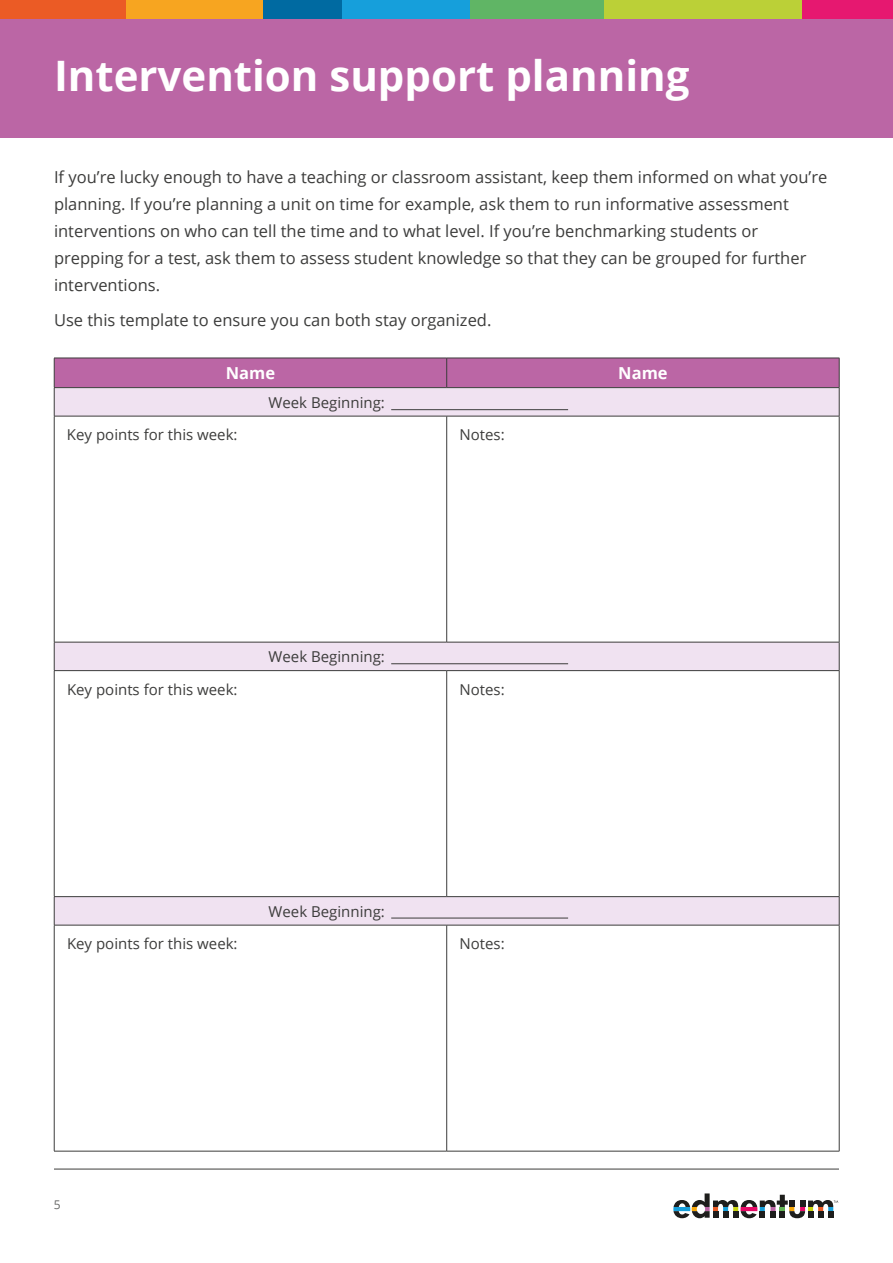
<style>
.page{position:relative;width:893px;height:1263px;background:#fff}
.page>*{position:absolute;margin:0;border:0;box-sizing:border-box;transform-origin:0 0}
.t1{font:700 42px "Open Sans";color:#fff}
.t2{font:16.5px/27px "Open Sans";color:#3c3c3b}
.t3{font:700 16.5px "Open Sans";color:#fff}
.t4{font:15px "Open Sans";color:#3c3c3b}
.t5{font:12px "Open Sans";color:#666766}
</style>
<div class="page">
<div style="left:0;top:19px;width:893px;height:119px;background:#bb66a5"></div>
<hr style="left:54px;top:1169px;width:785px;height:1px;background:#3c3c3b">
<svg style="left:673px;top:1193px;width:165px;height:25px"></svg>
<div style="left:126px;top:0;width:137px;height:19px;background:#f7a520"></div>
<div style="left:802px;top:0;width:91px;height:19px;background:#e61870"></div>
<div style="left:263px;top:0;width:79px;height:19px;background:#006aa1"></div>
<div style="left:342px;top:0;width:129px;height:19px;background:#169fdb"></div>
<div style="left:471px;top:0;width:134px;height:19px;background:#60b565"></div>
<div style="left:605px;top:0;width:197px;height:19px;background:#bbd037"></div>
<div style="left:0;top:0;width:126px;height:19px;background:#eb5b25"></div>
<svg style="left:55px;top:417px;width:784px;height:508px"></svg>
<hr style="left:446px;top:416px;width:1px;height:226px;background:#3c3c3b">
<svg style="left:54px;top:643px;width:1px;height:27px"></svg>
<svg style="left:839px;top:642px;width:1px;height:28px"></svg>
<hr style="left:446px;top:671px;width:1px;height:225px;background:#3c3c3b">
<svg style="left:54px;top:897px;width:1px;height:28px"></svg>
<svg style="left:839px;top:897px;width:1px;height:28px"></svg>
<hr style="left:446px;top:925px;width:1px;height:226px;background:#3c3c3b">
<svg style="left:54px;top:358px;width:786px;height:58px;background:#d1a0c7"></svg>
<hr style="left:54px;top:387px;width:393px;height:1px;background:#3c3c3b">
<hr style="left:447px;top:387px;width:392px;height:1px;background:#3c3c3b">
<hr style="left:54px;top:416px;width:393px;height:1px;background:#3c3c3b">
<hr style="left:54px;top:416px;width:1px;height:226px;background:#3c3c3b">
<hr style="left:447px;top:416px;width:392px;height:1px;background:#3c3c3b">
<hr style="left:839px;top:416px;width:1px;height:226px;background:#3c3c3b">
<hr style="left:54px;top:642px;width:393px;height:1px;background:#3c3c3b">
<hr style="left:447px;top:642px;width:392px;height:1px;background:#3c3c3b">
<hr style="left:54px;top:670px;width:393px;height:1px;background:#3c3c3b">
<hr style="left:54px;top:671px;width:1px;height:225px;background:#3c3c3b">
<hr style="left:447px;top:670px;width:392px;height:1px;background:#3c3c3b">
<hr style="left:839px;top:671px;width:1px;height:225px;background:#3c3c3b">
<hr style="left:54px;top:896px;width:393px;height:1px;background:#3c3c3b">
<hr style="left:447px;top:896px;width:392px;height:1px;background:#3c3c3b">
<hr style="left:54px;top:925px;width:393px;height:1px;background:#3c3c3b">
<hr style="left:54px;top:925px;width:1px;height:226px;background:#3c3c3b">
<hr style="left:447px;top:925px;width:392px;height:1px;background:#3c3c3b">
<hr style="left:839px;top:925px;width:1px;height:226px;background:#3c3c3b">
<hr style="left:54px;top:1151px;width:393px;height:1px;background:#3c3c3b">
<hr style="left:447px;top:1151px;width:392px;height:1px;background:#3c3c3b">
<hr style="left:391px;top:409px;width:177px;height:1px;background:#3c3c3b">
<hr style="left:391px;top:663px;width:177px;height:1px;background:#3c3c3b">
<hr style="left:391px;top:918px;width:177px;height:1px;background:#3c3c3b">
<h1 class="t1" style="left:54px;top:47px;width:637px">Intervention support planning</h1>
<p class="t2" style="left:54px;top:163px;width:775px">If you’re lucky enough to have a teaching or classroom assistant, keep them informed on what you’re planning. If you’re planning a unit on time for example, ask them to run informative assessment interventions on who can tell the time and to what level. If you’re benchmarking students or prepping for a test, ask them to assess student knowledge so that they can be grouped for further interventions.</p>
<p class="t2" style="left:54px;top:306px;width:439px">Use this template to ensure you can both stay organized.</p>
<p class="t3" style="left:226px;top:361px;width:51px">Name</p>
<p class="t3" style="left:618px;top:361px;width:51px">Name</p>
<p class="t4" style="left:269px;top:392px;width:118px">Week Beginning:</p>
<p class="t4" style="left:67px;top:425px;width:172px">Key points for this week:</p>
<p class="t4" style="left:459px;top:425px;width:47px">Notes:</p>
<p class="t4" style="left:269px;top:646px;width:118px">Week Beginning:</p>
<p class="t4" style="left:67px;top:679px;width:172px">Key points for this week:</p>
<p class="t4" style="left:459px;top:679px;width:47px">Notes:</p>
<p class="t4" style="left:269px;top:901px;width:118px">Week Beginning:</p>
<p class="t4" style="left:67px;top:933px;width:172px">Key points for this week:</p>
<p class="t4" style="left:459px;top:933px;width:47px">Notes:</p>
<p class="t5" style="left:54px;top:1196px;width:8px">5</p>
</div>
